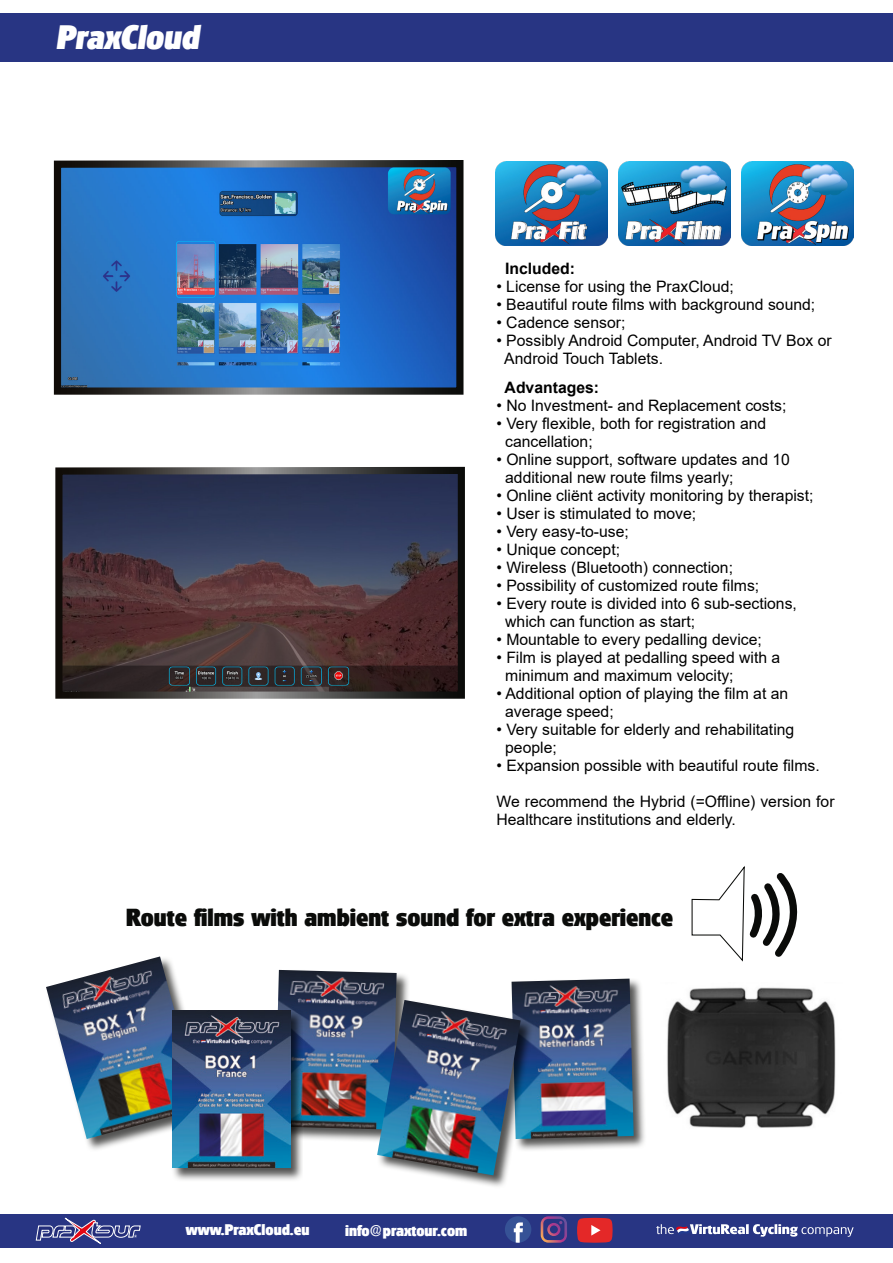
<style>
.page{position:relative;width:893px;height:1263px;background:#fff}
.page>*{position:absolute;margin:0;border:0;box-sizing:border-box;transform-origin:0 0}
.t1{font:italic 800 33px "Glasgow";color:#fff}
.t2{font:800 24px "Glasgow";color:#0a0b09}
.t3{font:15.75px/18px "Arial";color:#000}
.t4{font:700 15.75px "Arial";color:#000}
.t5{font:800 15px "Glasgow";color:#fff}
</style>
<div class="page">
<div style="left:0;top:13px;width:893px;height:49px;background:#283583"></div>
<svg style="left:86px;top:1139px;width:50px;height:11px"></svg>
<img style="left:46px;top:956px;width:138px;height:183px">
<svg style="left:511px;top:980px;width:134px;height:170px"></svg>
<img style="left:512px;top:978px;width:122px;height:161px">
<svg style="left:279px;top:969px;width:130px;height:172px"></svg>
<img style="left:277px;top:970px;width:120px;height:159px">
<svg style="left:377px;top:999px;width:157px;height:188px"></svg>
<img style="left:377px;top:1000px;width:144px;height:175px">
<svg style="left:173px;top:1010px;width:130px;height:170px;background:#697784"></svg>
<img style="left:172px;top:1010px;width:118px;height:158px">
<svg style="left:691px;top:866px;width:107px;height:96px"></svg>
<div style="left:0;top:1214px;width:893px;height:33px;background:#283583"></div>
<svg style="left:35px;top:1217px;width:106px;height:27px"></svg>
<svg style="left:656px;top:1224px;width:198px;height:13px"></svg>
<img style="left:53px;top:160px;width:411px;height:235px">
<img style="left:667px;top:987px;width:169px;height:141px">
<svg style="left:55px;top:466px;width:410px;height:233px;background:#403643"></svg>
<img style="left:496px;top:161px;width:112px;height:85px">
<img style="left:741px;top:161px;width:113px;height:85px">
<img style="left:618px;top:161px;width:113px;height:85px">
<svg style="left:505px;top:1216px;width:26px;height:27px"></svg>
<svg style="left:541px;top:1216px;width:26px;height:27px"></svg>
<svg style="left:577px;top:1218px;width:36px;height:25px"></svg>
<h1 class="t1" style="left:56px;top:16px;width:145px">PraxCloud</h1>
<p class="t4" style="left:505px;top:258px;width:72px">Included:</p>
<p class="t3" style="left:496px;top:278px;width:239px">• License for using the PraxCloud;</p>
<p class="t3" style="left:496px;top:296px;width:320px">• Beautiful route films with background sound;</p>
<p class="t3" style="left:496px;top:314px;width:130px">• Cadence sensor;</p>
<p class="t3" style="left:504px;top:332px;width:329px;text-indent:-8px">• Possibly Android Computer, Android TV Box or<br>Android Touch Tablets.</p>
<p class="t4" style="left:505px;top:376px;width:96px">Advantages:</p>
<p class="t3" style="left:496px;top:396px;width:292px">• No Investment- and Replacement costs;</p>
<p class="t3" style="left:505px;top:414px;width:263px;text-indent:-9px">• Very flexible, both for registration and cancellation;</p>
<p class="t3" style="left:505px;top:450px;width:286px;text-indent:-9px">• Online support, software updates and 10 additional new route films yearly;</p>
<p class="t3" style="left:496px;top:486px;width:319px">• Online cliënt activity monitoring by therapist;</p>
<p class="t3" style="left:496px;top:504px;width:201px">• User is stimulated to move;</p>
<p class="t3" style="left:496px;top:522px;width:134px">• Very easy-to-use;</p>
<p class="t3" style="left:496px;top:540px;width:125px">• Unique concept;</p>
<p class="t3" style="left:496px;top:558px;width:238px">• Wireless (Bluetooth) connection;</p>
<p class="t3" style="left:496px;top:576px;width:264px">• Possibility of customized route films;</p>
<p class="t3" style="left:505px;top:594px;width:293px;text-indent:-9px">• Every route is divided into 6 sub-sections, which can function as start;</p>
<p class="t3" style="left:496px;top:630px;width:267px">• Mountable to every pedalling device;</p>
<p class="t3" style="left:505px;top:648px;width:277px;text-indent:-9px">• Film is played at pedalling speed with a minimum and maximum velocity;</p>
<p class="t3" style="left:505px;top:684px;width:285px;text-indent:-9px">• Additional option of playing the film at an average speed;</p>
<p class="t3" style="left:505px;top:720px;width:291px;text-indent:-9px">• Very suitable for elderly and rehabilitating people;</p>
<p class="t3" style="left:496px;top:756px;width:325px">• Expansion possible with beautiful route films.</p>
<p class="t3" style="left:496px;top:792px;width:340px">We recommend the Hybrid (=Offline) version for<br>Healthcare institutions and elderly.</p>
<h2 class="t2" style="left:126px;top:902px;width:548px">Route films with ambient sound for extra experience</h2>
<p class="t5" style="left:186px;top:1220px;width:125px">www.PraxCloud.eu</p>
<p class="t5" style="left:345px;top:1221px;width:124px">info@praxtour.com</p>
</div>
